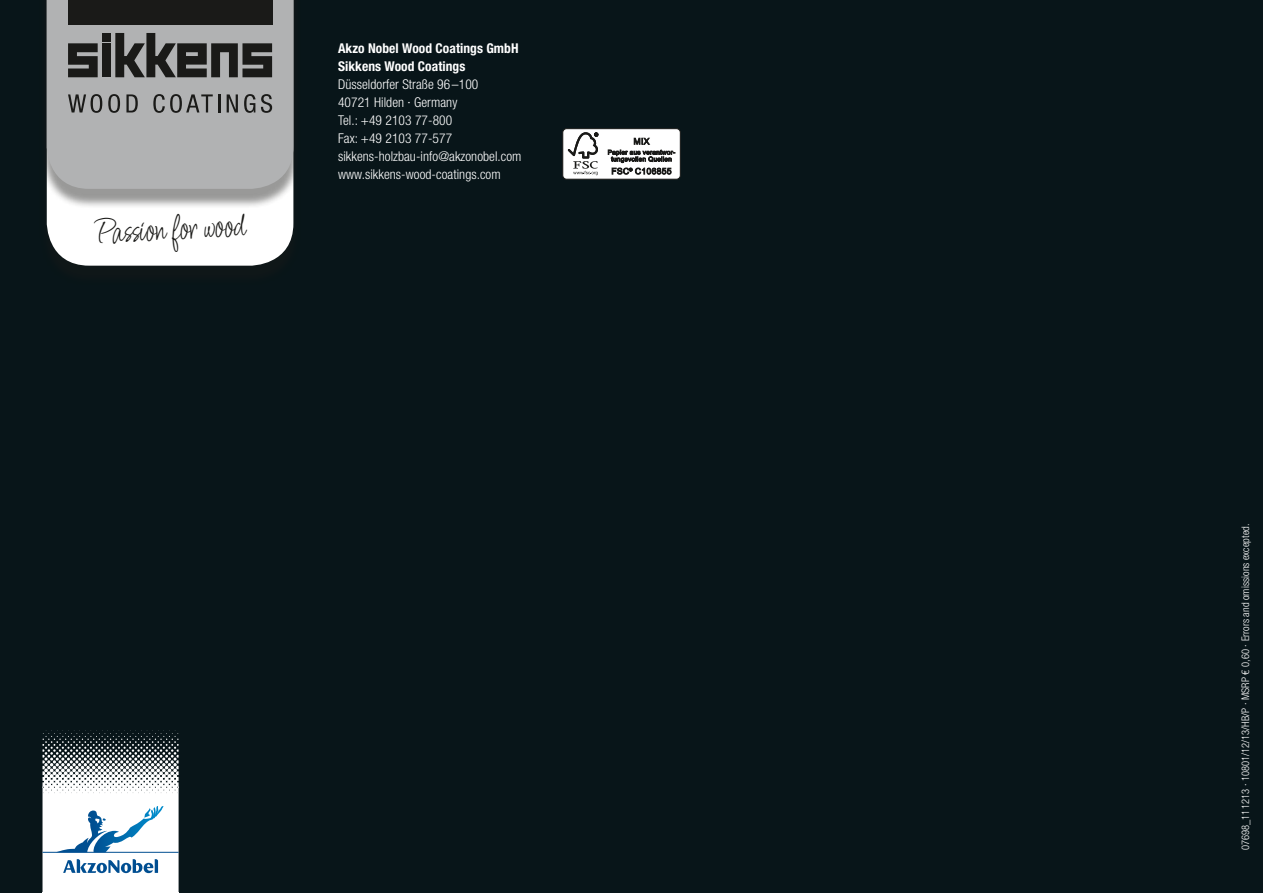
<style>
.page{position:relative;width:1263px;height:893px;background:#081519}
.page>*{position:absolute;margin:0;border:0;box-sizing:border-box;transform-origin:0 0}
.t1{font:36px "Licorice ROB";color:#1a1a18}
.t2{font:300 condensed 13.5px/18px "Helvetica Neue";letter-spacing:.005em;color:#fff}
.t3{font:700 condensed 13.5px/18px "Helvetica Neue";letter-spacing:.005em;color:#fff}
.t4{font:300 condensed 10.5px "Helvetica Neue LT Std";letter-spacing:.005em;color:#fff}
</style>
<div class="page">
<div style="left:563px;top:129px;width:117px;height:50px;background:#fff;border-radius:4px"></div>
<div style="left:562px;top:128px;width:119px;height:51px;border:1px solid #1a1a18;border-radius:4px"></div>
<svg style="left:568px;top:132px;width:30px;height:43px"></svg>
<svg style="left:608px;top:137px;width:67px;height:38px"></svg>
<div style="left:39px;top:0;width:262px;height:285px;background:#0c1618"></div>
<div style="left:47px;top:209px;width:246px;height:57px;background:#fff"></div>
<div style="left:39px;top:0;width:262px;height:209px;background:#1a1a18;opacity:.45"></div>
<div style="left:47px;top:0;width:246px;height:189px;background:#b1b2b3"></div>
<svg style="left:68px;top:43px;width:30px;height:34px"></svg>
<div style="left:102px;top:33px;width:9px;height:9px;background:#1a1a18"></div>
<div style="left:102px;top:43px;width:9px;height:34px;background:#1a1a18"></div>
<div style="left:68px;top:0;width:204px;height:24px;background:#1a1a18"></div>
<svg style="left:115px;top:33px;width:157px;height:44px"></svg>
<svg style="left:68px;top:94px;width:34px;height:19px"></svg>
<svg style="left:108px;top:94px;width:12px;height:19px"></svg>
<svg style="left:126px;top:94px;width:12px;height:18px"></svg>
<svg style="left:153px;top:94px;width:67px;height:19px"></svg>
<svg style="left:227px;top:94px;width:11px;height:18px"></svg>
<svg style="left:244px;top:94px;width:11px;height:19px"></svg>
<svg style="left:261px;top:94px;width:11px;height:19px"></svg>
<svg style="left:43px;top:730px;width:136px;height:163px;background:#b8c2c8"></svg>
<hr style="left:43px;top:852px;width:136px;height:1px;background:#004e91">
<h1 class="t1" style="left:95px;top:211px;width:150px;rotate:-3deg">Passion for wood</h1>
<p class="t3" style="left:338px;top:39px;width:182px">Akzo Nobel Wood Coatings GmbH<br>Sikkens Wood Coatings</p>
<p class="t2" style="left:338px;top:75px;width:185px">Düsseldorfer Straße 96 –100<br>40721 Hilden · Germany<br>Tel.: +49 2103 77-800<br>Fax: +49 2103 77-577 sikkens-holzbau-info@akzonobel.com www.sikkens-wood-coatings.com</p>
<p class="t4" style="left:1239px;top:850px;width:328px;rotate:-90deg">07698_111213 · 10801/12/13/HB/P · MSRP € 0,60 · Errors and omissions excepted.</p>
</div>
